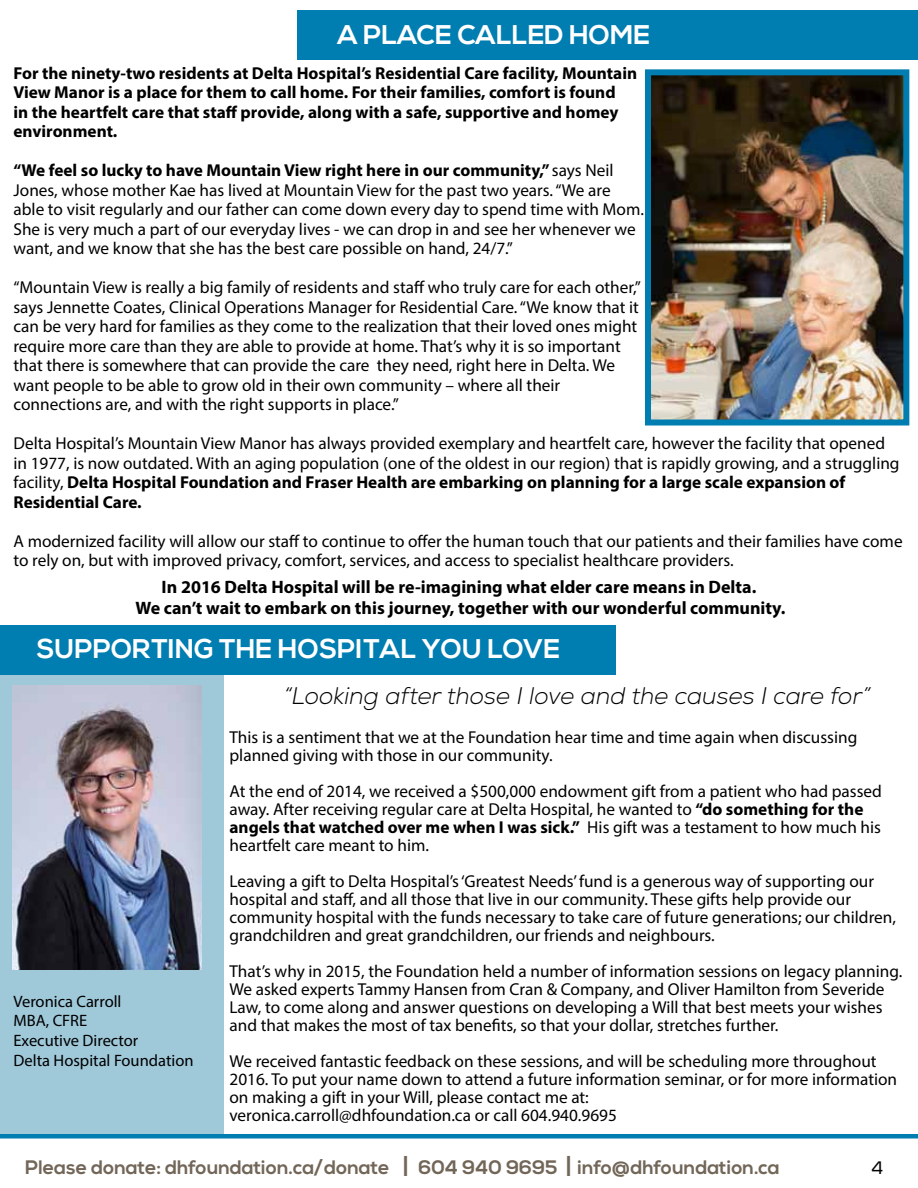
<style>
.page{position:relative;width:918px;height:1188px;background:#fff}
.page>*{position:absolute;margin:0;border:0;box-sizing:border-box;transform-origin:0 0}
.t1{font:700 27px "Nexa";color:#fff}
.t2{font:italic 300 24px "Nexa";color:#000}
.t3{font:700 19.5px "Nexa";color:#726658}
.t4{font:700 18px/21px "Myriad Pro";color:#000;text-align:center}
.t5{font:18px "Nexa";color:#000}
.t6{font:17.25px/19.5px "Myriad Pro";color:#000}
.t7{font:700 17.25px/19.5px "Myriad Pro";color:#000}
.t8{font:16.5px/19.8px "Myriad Pro";color:#000}
.s1{font-weight:700}
.s2{font-size:24px}
</style>
<div class="page">
<div style="left:0;top:648px;width:224px;height:486px;background:#9fc8d9"></div>
<hr style="left:0;top:1134px;width:918px;height:4px;background:#007db1">
<div style="left:297px;top:10px;width:621px;height:50px;background:#007db1"></div>
<div style="left:0;top:625px;width:616px;height:50px;background:#007db1"></div>
<img style="left:13px;top:686px;width:189px;height:283px">
<img style="left:652px;top:76px;width:250px;height:343px">
<div style="left:645px;top:69px;width:264px;height:357px;border:6px solid #007db1"></div>
<h1 class="t1" style="left:338px;top:19px;width:45px">a pla</h1>
<h1 class="t1" style="left:417px;top:19px;width:78px">ce call</h1>
<h1 class="t1" style="left:528px;top:19px;width:63px">ed hom</h1>
<h1 class="t1" style="left:633px;top:19px;width:18px">e</h1>
<p class="t7" style="left:14px;top:63px;width:625px">For the ninety-two residents at Delta Hospital’s Residential Care facility, Mountain View Manor is a place for them to call home. For their families, comfort is found<br>in the heartfelt care that staff provide, along with a safe, supportive and homey environment.</p>
<p class="t6" style="left:14px;top:161px;width:632px"><span class="s1">“We feel so lucky to have Mountain View right here in our community,”</span> says Neil Jones, whose mother Kae has lived at Mountain View for the past two years. “We are able to visit regularly and our father can come down every day to spend time with Mom.<br>She is very much a part of our everyday lives - we can drop in and see her whenever we want, and we know that she has the best care possible on hand, 24/7.”</p>
<p class="t6" style="left:14px;top:278px;width:629px">“Mountain View is really a big family of residents and staff who truly care for each other,” says Jennette Coates, Clinical Operations Manager for Residential Care. “We know that it can be very hard for families as they come to the realization that their loved ones might require more care than they are able to provide at home. That’s why it is so important that there is somewhere that can provide the care they need, right here in Delta. We want people to be able to grow old in their own community – where all their connections are, and with the right supports in place.”</p>
<p class="t6" style="left:14px;top:434px;width:888px">Delta Hospital’s Mountain View Manor has always provided exemplary and heartfelt care, however the facility that opened in 1977, is now outdated. With an aging population (one of the oldest in our region) that is rapidly growing, and a struggling facility, <span class="s1">Delta Hospital Foundation and Fraser Health are embarking on planning for a large scale expansion of Residential Care.</span></p>
<p class="t6" style="left:14px;top:531px;width:891px">A modernized facility will allow our staff to continue to offer the human touch that our patients and their families have come to rely on, but with improved privacy, comfort, services, and access to specialist healthcare providers.</p>
<p class="t4" style="left:136px;top:576px;width:651px">In 2016 Delta Hospital will be re-imagining what elder care means in Delta.<br>We can’t wait to embark on this journey, together with our wonderful community.</p>
<h1 class="t1" style="left:37px;top:633px;width:18px">Supporti</h1>
<h1 class="t1" style="left:175px;top:633px;width:179px">ng The Hospital</h1>
<h1 class="t1" style="left:422px;top:633px;width:140px">You Love</h1>
<p class="t8" style="left:14px;top:991px;width:182px">Veronica Carroll<br>MBA, CFRE<br>Executive Director<br>Delta Hospital Foundation</p>
<h2 class="t2" style="left:284px;top:681px;width:588px">“Looking after those I love and the causes I care for”</h2>
<p class="t6" style="left:230px;top:728px;width:629px;line-height:18px">This is a sentiment that we at the Foundation hear time and time again when discussing planned giving with those in our community.</p>
<p class="t6" style="left:230px;top:782px;width:654px;line-height:18px">At the end of 2014, we received a $500,000 endowment gift from a patient who had passed away. After receiving regular care at Delta Hospital, he wanted to <span class="s1">“do something for the angels that watched over me when I was sick.”</span> His gift was a testament to how much his heartfelt care meant to him.</p>
<p class="t6" style="left:230px;top:872px;width:668px;line-height:18px">Leaving a gift to Delta Hospital’s ‘Greatest Needs’ fund is a generous way of supporting our hospital and staff, and all those that live in our community. These gifts help provide our community hospital with the funds necessary to take care of future generations; our children, grandchildren and great grandchildren, our friends and neighbours.</p>
<p class="t6" style="left:230px;top:962px;width:674px;line-height:18px">That’s why in 2015, the Foundation held a number of information sessions on legacy planning.<br>We asked experts Tammy Hansen from Cran &amp; Company, and Oliver Hamilton from Severide Law, to come along and answer questions on developing a Will that best meets your wishes and that makes the most of tax benefits, so that your dollar, stretches further.</p>
<p class="t6" style="left:230px;top:1052px;width:669px;line-height:18px">We received fantastic feedback on these sessions, and will be scheduling more throughout 2016. To put your name down to attend a future information seminar, or for more information on making a gift in your Will, please contact me at:<br>veronica.carroll@dhfoundation.ca or call 604.940.9695</p>
<p class="t3" style="left:25px;top:1156px;width:756px">Please donate: dhfoundation.ca/donate <span class="s2">|</span> 604 940 9695 <span class="s2">|</span> info@dhfoundation.ca</p>
<p class="t5" style="left:872px;top:1157px;width:13px">4</p>
</div>
